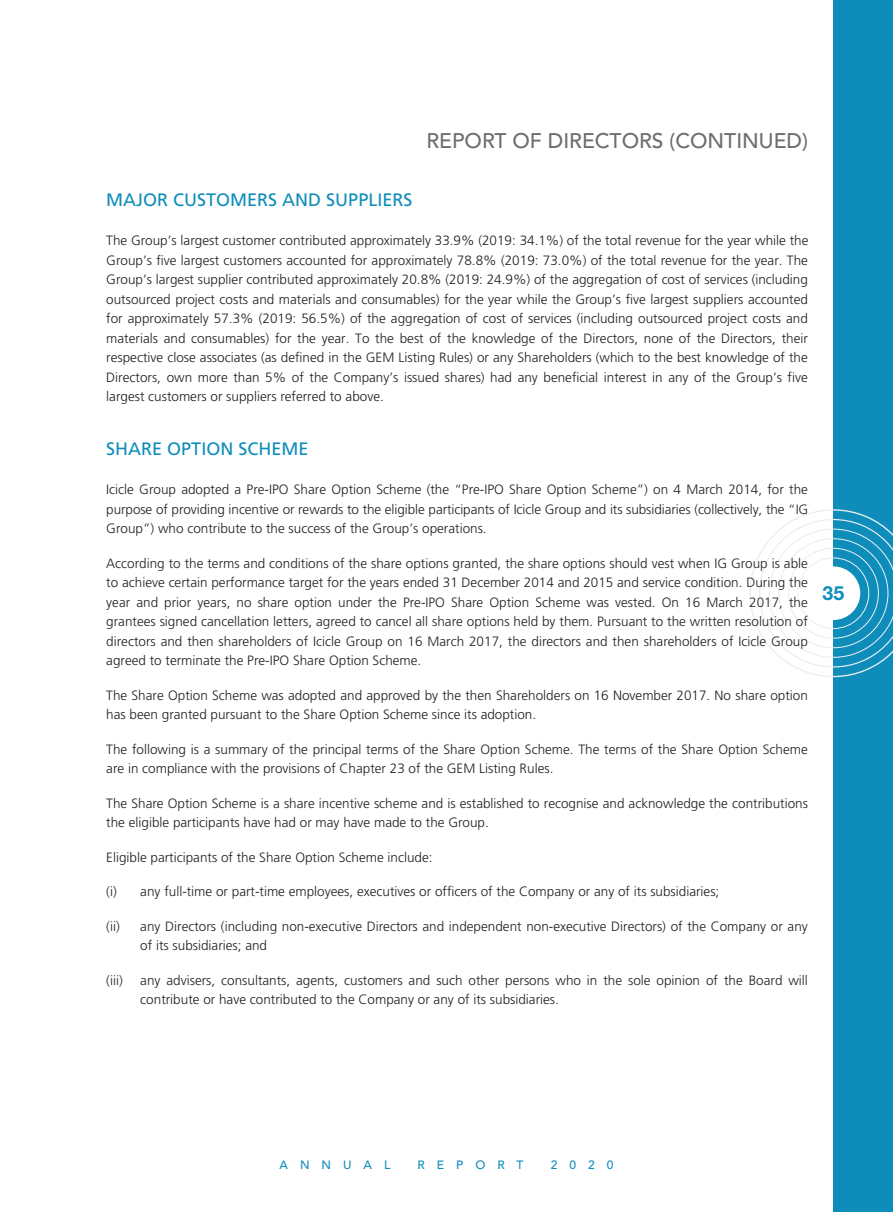
<style>
.page{position:relative;width:893px;height:1212px;background:#fff}
.page>*{position:absolute;margin:0;border:0;box-sizing:border-box;transform-origin:0 0}
.t1{font:500 21px "Avenir LT Std";color:#6c6d70}
.t2{font:700 19.5px "Helvetica Neue LT Std";color:#0f8dba}
.t3{font:18px "Frutiger LT Std";color:#0f8dba}
.t4{font:300 13.5px/19.5px "Frutiger LT Std";color:#231f20}
.t5{font:500 12px "Avenir LT Std";letter-spacing:1em;color:#0f8dba}
</style>
<div class="page">
<div style="left:833px;top:0;width:60px;height:1212px;background:#0f8dba"></div>
<svg style="left:749px;top:509px;width:144px;height:168px"></svg>
<div style="left:807px;top:566px;width:53px;height:54px;background:#fff;border-radius:50%"></div>
<h1 class="t1" style="left:426px;top:128px;width:383px">REPORT OF DIRECTORS (CONTINUED)</h1>
<h3 class="t3" style="left:106px;top:189px;width:308px">MAJOR CUSTOMERS AND SUPPLIERS</h3>
<p class="t4" style="left:106px;top:231px;width:704px;text-align:justify">The Group’s largest customer contributed approximately 33.9% (2019: 34.1%) of the total revenue for the year while the Group’s five largest customers accounted for approximately 78.8% (2019: 73.0%) of the total revenue for the year. The Group’s largest supplier contributed approximately 20.8% (2019: 24.9%) of the aggregation of cost of services (including outsourced project costs and materials and consumables) for the year while the Group’s five largest suppliers accounted for approximately 57.3% (2019: 56.5%) of the aggregation of cost of services (including outsourced project costs and materials and consumables) for the year. To the best of the knowledge of the Directors, none of the Directors, their respective close associates (as defined in the GEM Listing Rules) or any Shareholders (which to the best knowledge of the Directors, own more than 5% of the Company’s issued shares) had any beneficial interest in any of the Group’s five largest customers or suppliers referred to above.</p>
<h3 class="t3" style="left:106px;top:438px;width:204px">SHARE OPTION SCHEME</h3>
<p class="t4" style="left:106px;top:480px;width:703px;text-align:justify">Icicle Group adopted a Pre-IPO Share Option Scheme (the “Pre-IPO Share Option Scheme”) on 4 March 2014, for the purpose of providing incentive or rewards to the eligible participants of Icicle Group and its subsidiaries (collectively, the “IG Group”) who contribute to the success of the Group’s operations.</p>
<p class="t4" style="left:106px;top:554px;width:703px;text-align:justify">According to the terms and conditions of the share options granted, the share options should vest when IG Group is able to achieve certain performance target for the years ended 31 December 2014 and 2015 and service condition. During the year and prior years, no share option under the Pre-IPO Share Option Scheme was vested. On 16 March 2017, the grantees signed cancellation letters, agreed to cancel all share options held by them. Pursuant to the written resolution of directors and then shareholders of Icicle Group on 16 March 2017, the directors and then shareholders of Icicle Group agreed to terminate the Pre-IPO Share Option Scheme.</p>
<p class="t4" style="left:106px;top:686px;width:703px">The Share Option Scheme was adopted and approved by the then Shareholders on 16 November 2017. No share option has been granted pursuant to the Share Option Scheme since its adoption.</p>
<p class="t4" style="left:106px;top:740px;width:703px">The following is a summary of the principal terms of the Share Option Scheme. The terms of the Share Option Scheme are in compliance with the provisions of Chapter 23 of the GEM Listing Rules.</p>
<p class="t4" style="left:106px;top:794px;width:703px">The Share Option Scheme is a share incentive scheme and is established to recognise and acknowledge the contributions the eligible participants have had or may have made to the Group.</p>
<p class="t4" style="left:106px;top:848px;width:328px">Eligible participants of the Share Option Scheme include:</p>
<p class="t4" style="left:106px;top:882px;width:615px">(i) any full-time or part-time employees, executives or officers of the Company or any of its subsidiaries;</p>
<p class="t4" style="left:140px;top:917px;width:669px;text-indent:-34px">(ii) any Directors (including non-executive Directors and independent non-executive Directors) of the Company or any of its subsidiaries; and</p>
<p class="t4" style="left:106px;top:971px;width:18px">(iii)</p>
<p class="t4" style="left:140px;top:971px;width:669px">any advisers, consultants, agents, customers and such other persons who in the sole opinion of the Board will contribute or have contributed to the Company or any of its subsidiaries.</p>
<h2 class="t2" style="left:823px;top:581px;width:23px">35</h2>
<p class="t5" style="left:280px;top:1158px;width:112px">ANNUAL</p>
<p class="t5" style="left:418px;top:1158px;width:107px">REPORT</p>
<p class="t5" style="left:551px;top:1158px;width:64px">2020</p>
</div>
